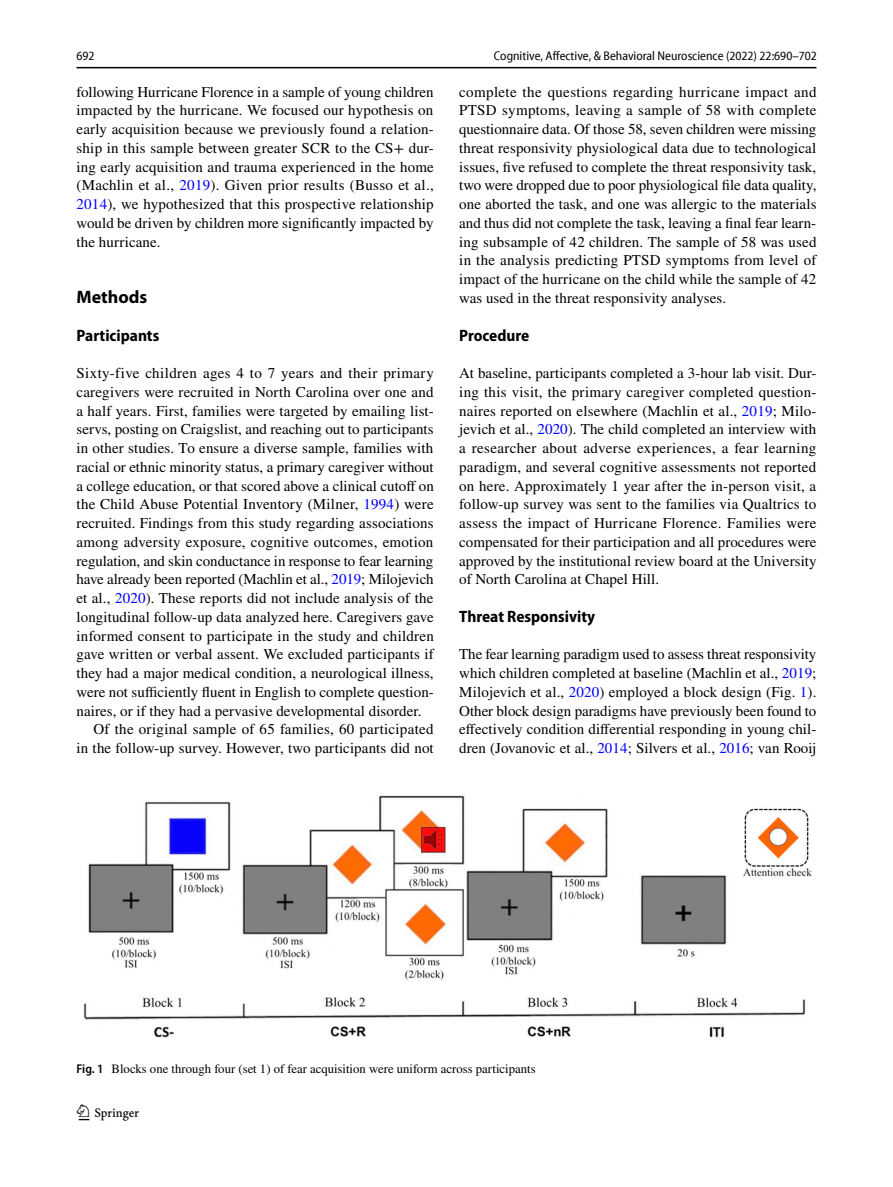
<style>
.page{position:relative;width:893px;height:1187px;background:#fff}
.page>*{position:absolute;margin:0;border:0;box-sizing:border-box;transform-origin:0 0}
.t1{font:22.5px "Springnew Regular 3";color:#000}
.t2{font:700 18px "Myriad Pro";color:#000}
.t3{font:700 semi-condensed 16.5px "Myriad Pro";color:#000}
.t4{font:15px/18.8px "STIX";letter-spacing:.005em;color:#000;text-align:justify}
.t5{font:15px "STIX";letter-spacing:.025em;color:#000}
.t6{font:12.75px "STIX";color:#000}
.t7{font:semi-condensed 12.75px "Myriad Pro Unic";color:#000}
.t8{font:12.75px "Myriad Pro Unic Semi Condensed 3";color:#000}
.s1{color:#00f}
.s2{font-family:"Myriad Pro";font-weight:600;font-stretch:semi-condensed}
</style>
<div class="page">
<hr style="left:77px;top:67px;width:739px;height:1px;background:#000">
<img style="left:83px;top:795px;width:729px;height:243px">
<p class="t8" style="left:76px;top:51px;width:20px">692</p>
<p class="t7" style="left:494px;top:51px;width:325px">Cognitive, Affective, &amp; Behavioral Neuroscience (2022) 22:690–702</p>
<p class="t4" style="left:77px;top:83px;width:359px">following Hurricane Florence in a sample of young children impacted by the hurricane. We focused our hypothesis on early acquisition because we previously found a relation&shy;ship in this sample between greater SCR to the CS+ dur&shy;ing early acquisition and trauma experienced in the home (Machlin et al., <span class="s1">2019</span>). Given prior results (Busso et al., <span class="s1">2014</span>), we hypothesized that this prospective relationship would be driven by children more significantly impacted by the hurricane.</p>
<p class="t2" style="left:77px;top:285px;width:72px">Methods</p>
<p class="t3" style="left:77px;top:326px;width:84px">Participants</p>
<p class="t5" style="left:77px;top:362px;width:359px">Sixty-five children ages 4 to 7 years and their primary</p>
<p class="t4" style="left:77px;top:383px;width:359px">caregivers were recruited in North Carolina over one and</p>
<p class="t4" style="left:77px;top:402px;width:359px">a half years. First, families were targeted by emailing list-</p>
<p class="t4" style="left:77px;top:421px;width:358px">servs, posting on Craigslist, and reaching out to participants</p>
<p class="t4" style="left:77px;top:439px;width:358px">in other studies. To ensure a diverse sample, families with</p>
<p class="t4" style="left:77px;top:458px;width:359px">racial or ethnic minority status, a primary caregiver without</p>
<p class="t4" style="left:77px;top:477px;width:359px">a college education, or that scored above a clinical cutoff on</p>
<p class="t4" style="left:77px;top:496px;width:359px">the Child Abuse Potential Inventory (Milner, <span class="s1">1994</span>) were</p>
<p class="t4" style="left:77px;top:514px;width:359px">recruited. Findings from this study regarding associations</p>
<p class="t4" style="left:77px;top:533px;width:358px">among adversity exposure, cognitive outcomes, emotion</p>
<p class="t4" style="left:77px;top:552px;width:358px">regulation, and skin conductance in response to fear learning</p>
<p class="t4" style="left:77px;top:571px;width:358px">have already been reported (Machlin et al., <span class="s1">2019</span>; Milojevich</p>
<p class="t4" style="left:77px;top:589px;width:358px">et al., <span class="s1">2020</span>). These reports did not include analysis of the</p>
<p class="t4" style="left:77px;top:608px;width:359px">longitudinal follow-up data analyzed here. Caregivers gave</p>
<p class="t4" style="left:77px;top:627px;width:359px">informed consent to participate in the study and children</p>
<p class="t4" style="left:77px;top:646px;width:359px">gave written or verbal assent. We excluded participants if</p>
<p class="t4" style="left:77px;top:664px;width:359px">they had a major medical condition, a neurological illness,</p>
<p class="t4" style="left:77px;top:683px;width:359px">were not sufficiently fluent in English to complete question-</p>
<p class="t4" style="left:77px;top:702px;width:347px">naires, or if they had a pervasive developmental disorder.</p>
<p class="t4" style="left:94px;top:721px;width:341px">Of the original sample of 65 families, 60 participated</p>
<p class="t4" style="left:77px;top:739px;width:359px">in the follow-up survey. However, two participants did not</p>
<p class="t4" style="left:459px;top:83px;width:359px">complete the questions regarding hurricane impact and PTSD symptoms, leaving a sample of 58 with complete questionnaire data. Of those 58, seven children were missing threat responsivity physiological data due to technological issues, five refused to complete the threat responsivity task, two were dropped due to poor physiological file data quality, one aborted the task, and one was allergic to the materials and thus did not complete the task, leaving a final fear learn&shy;ing subsample of 42 children. The sample of 58 was used in the analysis predicting PTSD symptoms from level of impact of the hurricane on the child while the sample of 42 was used in the threat responsivity analyses.</p>
<p class="t3" style="left:459px;top:326px;width:72px">Procedure</p>
<p class="t4" style="left:459px;top:364px;width:359px">At baseline, participants completed a 3-hour lab visit. Dur&shy;ing this visit, the primary caregiver completed question&shy;naires reported on elsewhere (Machlin et al., <span class="s1">2019</span>; Milo&shy;jevich et al., <span class="s1">2020</span>). The child completed an interview with a researcher about adverse experiences, a fear learning paradigm, and several cognitive assessments not reported on here. Approximately 1 year after the in-person visit, a follow-up survey was sent to the families via Qualtrics to assess the impact of Hurricane Florence. Families were compensated for their participation and all procedures were approved by the institutional review board at the University of North Carolina at Chapel Hill.</p>
<p class="t3" style="left:459px;top:607px;width:137px">Threat Responsivity</p>
<p class="t4" style="left:459px;top:646px;width:359px">The fear learning paradigm used to assess threat responsivity which children completed at baseline (Machlin et al., <span class="s1">2019</span>; Milojevich et al., <span class="s1">2020</span>) employed a block design (Fig. <span class="s1">1</span>).<br>Other block design paradigms have previously been found to effectively condition differential responding in young chil&shy;dren (Jovanovic et al., <span class="s1">2014</span>; Silvers et al., <span class="s1">2016</span>; van Rooij</p>
<p class="t6" style="left:77px;top:1060px;width:461px"><span class="s2">Fig. 1</span> Blocks one through four (set 1) of fear acquisition were uniform across participants</p>
<h1 class="t1" style="left:79px;top:1104px;width:62px">1 3</h1>
</div>
